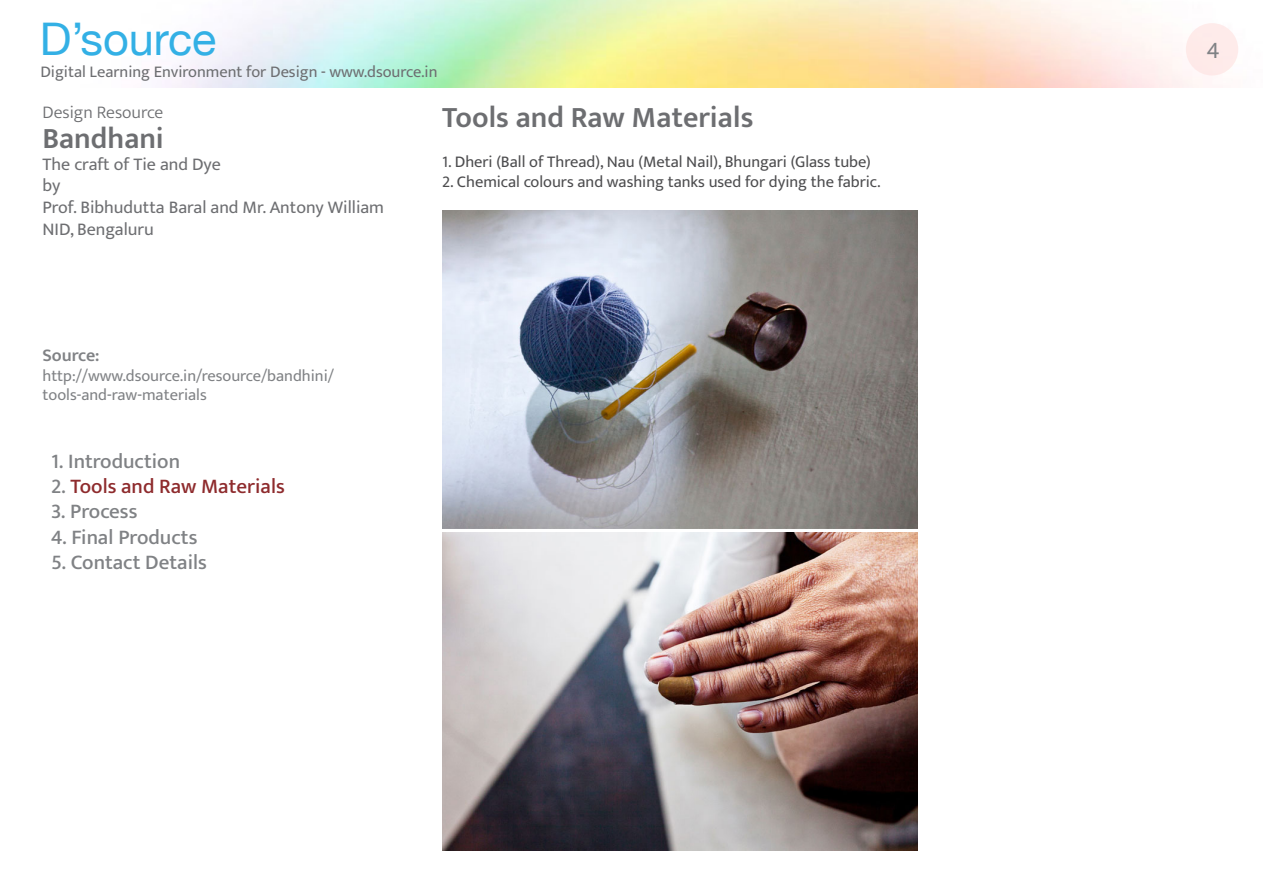
<style>
.page{position:relative;width:1263px;height:893px;background:#fff}
.page>*{position:absolute;margin:0;border:0;box-sizing:border-box;transform-origin:0 0}
.t1{font:45px "Helvetica Neue";color:#33b0e5}
.t2{font:600 30px "Ek Mukta";color:#6d6e71}
.t3{font:24px "Ek Mukta";color:#808285}
.t4{font:500 21px "Ek Mukta";color:#808285}
.t5{font:500 21px "Ek Mukta";color:#8e2b2d}
.t6{font:18px/21.6px "Ek Mukta";color:#6d6e71}
.t7{font:300 18px "Ek Mukta";color:#6d6e71}
.t8{font:600 18px "Ek Mukta";color:#808285}
.t9{font:16.5px "Ek Mukta";color:#4d4d4f}
.t10{font:16.5px/19.8px "Ek Mukta";color:#808285}
.t11{font:16.5px "Ek Mukta";color:#6d6e71}
.s1{color:#808285}
</style>
<div class="page">
<div style="left:1186px;top:23px;width:52px;height:52px;background:#feebea;border-radius:50%"></div>
<img style="left:442px;top:533px;width:475px;height:317px">
<img style="left:442px;top:210px;width:475px;height:318px">
<h1 class="t1" style="left:40px;top:12px;width:178px">D’source</h1>
<p class="t11" style="left:40px;top:62px;width:399px">Digital Learning Environment for Design - www.dsource.in</p>
<p class="t7" style="left:43px;top:101px;width:122px">Design Resource</p>
<h2 class="t2" style="left:43px;top:120px;width:123px">Bandhani</h2>
<p class="t6" style="left:43px;top:153px;width:343px">The craft of Tie and Dye<br>by<br>Prof. Bibhudutta Baral and Mr. Antony William<br>NID, Bengaluru</p>
<p class="t8" style="left:43px;top:344px;width:59px">Source:</p>
<p class="t10" style="left:43px;top:365px;width:293px">http://www.dsource.in/resource/bandhini/ tools-and-raw-materials</p>
<p class="t4" style="left:51px;top:449px;width:131px">1. Introduction</p>
<p class="t5" style="left:51px;top:474px;width:235px"><span class="s1">2.</span> Tools and Raw Materials</p>
<p class="t4" style="left:51px;top:499px;width:88px">3. Process</p>
<p class="t4" style="left:51px;top:524px;width:148px">4. Final Products</p>
<p class="t4" style="left:51px;top:549px;width:157px">5. Contact Details</p>
<h2 class="t2" style="left:442px;top:99px;width:313px">Tools and Raw Materials</h2>
<p class="t9" style="left:442px;top:151px;width:430px">1. Dheri (Ball of Thread), Nau (Metal Nail), Bhungari (Glass tube)</p>
<p class="t9" style="left:442px;top:171px;width:440px">2. Chemical colours and washing tanks used for dying the fabric.</p>
<h3 class="t3" style="left:1207px;top:35px;width:14px">4</h3>
</div>
